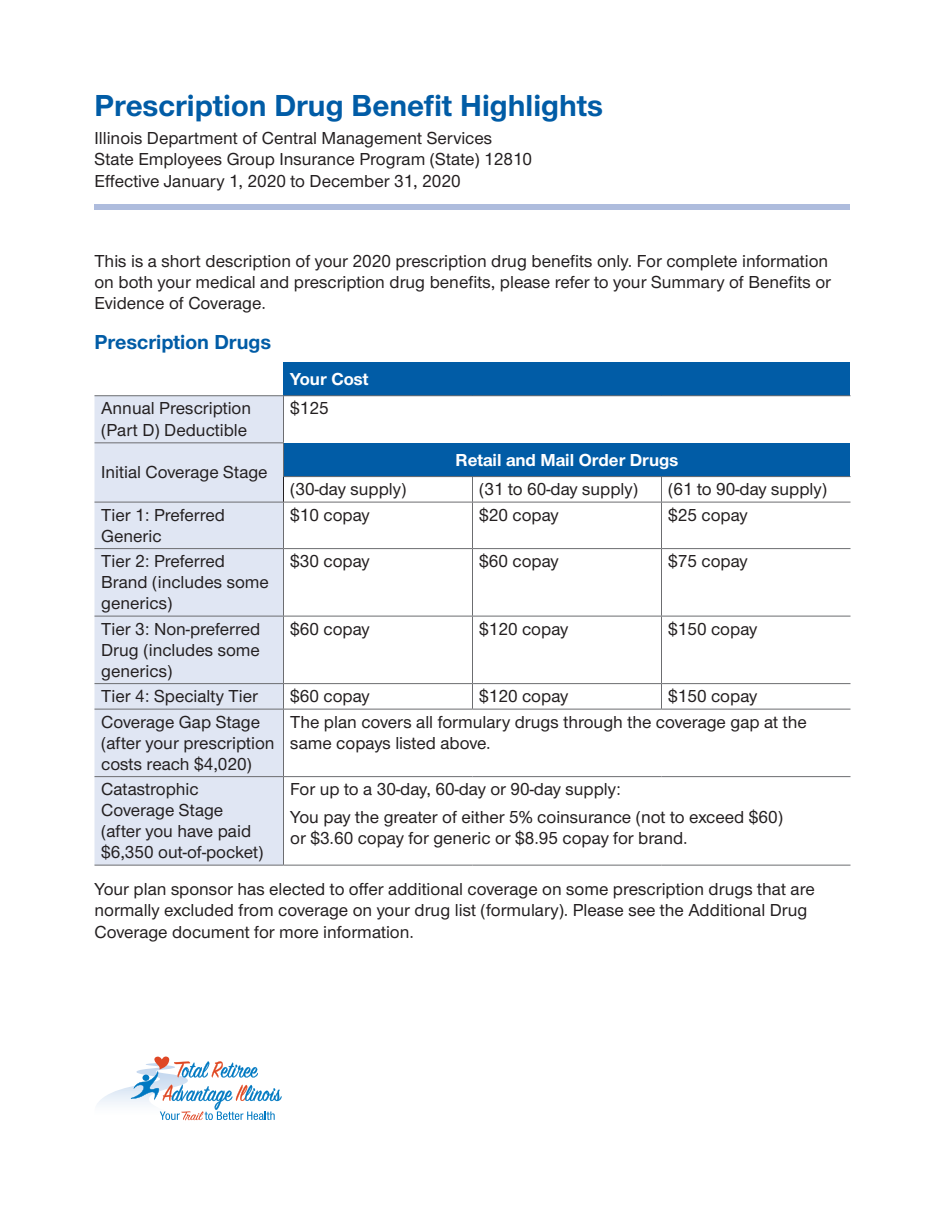
<style>
.page{position:relative;width:945px;height:1215px;background:#fff}
.page>*{position:absolute;margin:0;border:0;box-sizing:border-box;transform-origin:0 0}
.t1{font:700 31.5px "UHC Sans";color:#015ca6}
.t2{font:700 21px "UHC Sans";color:#015ca6}
.t3{font:500 18px/21px "UHC Sans";color:#231f20}
.t4{font:700 18px "UHC Sans";color:#fff}
</style>
<div class="page">
<div style="left:284px;top:362px;width:566px;height:34px;background:#015ca6"></div>
<svg style="left:94px;top:396px;width:189px;height:469px;background:#e1e6f2"></svg>
<div style="left:284px;top:443px;width:566px;height:34px;background:#015ca6"></div>
<hr style="left:94px;top:395px;width:190px;height:1px;background:#6c6d70">
<hr style="left:284px;top:395px;width:188px;height:1px;background:#6c6d70">
<hr style="left:283px;top:396px;width:1px;height:46px;background:#6c6d70">
<hr style="left:472px;top:395px;width:190px;height:1px;background:#6c6d70">
<hr style="left:662px;top:395px;width:188px;height:1px;background:#6c6d70">
<hr style="left:283px;top:476px;width:189px;height:1px;background:#6c6d70">
<hr style="left:472px;top:476px;width:190px;height:1px;background:#6c6d70">
<svg style="left:472px;top:477px;width:1px;height:25px"></svg>
<hr style="left:662px;top:476px;width:188px;height:1px;background:#6c6d70">
<svg style="left:661px;top:477px;width:1px;height:25px"></svg>
<hr style="left:94px;top:502px;width:190px;height:1px;background:#6c6d70">
<hr style="left:284px;top:502px;width:188px;height:1px;background:#6c6d70">
<hr style="left:283px;top:502px;width:1px;height:46px;background:#6c6d70">
<hr style="left:472px;top:502px;width:190px;height:1px;background:#6c6d70">
<hr style="left:472px;top:502px;width:1px;height:46px;background:#6c6d70">
<hr style="left:662px;top:502px;width:188px;height:1px;background:#6c6d70">
<hr style="left:661px;top:502px;width:1px;height:46px;background:#6c6d70">
<hr style="left:94px;top:548px;width:190px;height:1px;background:#6c6d70">
<hr style="left:284px;top:548px;width:188px;height:1px;background:#6c6d70">
<hr style="left:283px;top:549px;width:1px;height:67px;background:#6c6d70">
<hr style="left:472px;top:548px;width:190px;height:1px;background:#6c6d70">
<hr style="left:472px;top:549px;width:1px;height:67px;background:#6c6d70">
<hr style="left:662px;top:548px;width:188px;height:1px;background:#6c6d70">
<hr style="left:661px;top:549px;width:1px;height:67px;background:#6c6d70">
<hr style="left:94px;top:616px;width:190px;height:1px;background:#6c6d70">
<hr style="left:284px;top:616px;width:188px;height:1px;background:#6c6d70">
<hr style="left:283px;top:616px;width:1px;height:67px;background:#6c6d70">
<hr style="left:472px;top:616px;width:190px;height:1px;background:#6c6d70">
<hr style="left:472px;top:616px;width:1px;height:67px;background:#6c6d70">
<hr style="left:662px;top:616px;width:188px;height:1px;background:#6c6d70">
<hr style="left:661px;top:616px;width:1px;height:67px;background:#6c6d70">
<hr style="left:94px;top:683px;width:190px;height:1px;background:#6c6d70">
<hr style="left:284px;top:683px;width:188px;height:1px;background:#6c6d70">
<svg style="left:283px;top:684px;width:1px;height:25px"></svg>
<hr style="left:472px;top:683px;width:190px;height:1px;background:#6c6d70">
<svg style="left:472px;top:684px;width:1px;height:25px"></svg>
<hr style="left:662px;top:683px;width:188px;height:1px;background:#6c6d70">
<svg style="left:661px;top:684px;width:1px;height:25px"></svg>
<hr style="left:94px;top:709px;width:190px;height:1px;background:#6c6d70">
<hr style="left:284px;top:709px;width:188px;height:1px;background:#6c6d70">
<hr style="left:283px;top:709px;width:1px;height:67px;background:#6c6d70">
<hr style="left:472px;top:709px;width:190px;height:1px;background:#6c6d70">
<hr style="left:662px;top:709px;width:188px;height:1px;background:#6c6d70">
<hr style="left:94px;top:776px;width:190px;height:1px;background:#6c6d70">
<hr style="left:284px;top:776px;width:188px;height:1px;background:#6c6d70">
<hr style="left:283px;top:777px;width:1px;height:88px;background:#6c6d70">
<hr style="left:472px;top:776px;width:190px;height:1px;background:#6c6d70">
<hr style="left:662px;top:776px;width:188px;height:1px;background:#6c6d70">
<hr style="left:94px;top:865px;width:190px;height:1px;background:#6c6d70">
<hr style="left:284px;top:865px;width:188px;height:1px;background:#6c6d70">
<hr style="left:472px;top:865px;width:190px;height:1px;background:#6c6d70">
<hr style="left:662px;top:865px;width:188px;height:1px;background:#6c6d70">
<hr style="left:94px;top:442px;width:190px;height:1px;background:#6c6d70">
<hr style="left:283px;top:443px;width:1px;height:33px;background:#6c6d70">
<svg style="left:283px;top:477px;width:1px;height:25px"></svg>
<div style="left:94px;top:204px;width:756px;height:5px;background:#aebcdd"></div>
<img style="left:97px;top:1086px;width:34px;height:19px">
<svg style="left:131px;top:1057px;width:151px;height:63px"></svg>
<h1 class="t1" style="left:94px;top:84px;width:510px">Prescription Drug Benefit Highlights</h1>
<p class="t3" style="left:94px;top:126px;width:439px;line-height:21.6px">Illinois Department of Central Management Services<br>State Employees Group Insurance Program (State) 12810<br>Effective January 1, 2020 to December 31, 2020</p>
<p class="t3" style="left:94px;top:249px;width:738px">This is a short description of your 2020 prescription drug benefits only. For complete information on both your medical and prescription drug benefits, please refer to your Summary of Benefits or<br>Evidence of Coverage.</p>
<p class="t2" style="left:94px;top:328px;width:178px">Prescription Drugs</p>
<p class="t4" style="left:290px;top:367px;width:80px">Your Cost</p>
<p class="t3" style="left:101px;top:397px;width:151px;line-height:21.6px">Annual Prescription (Part D) Deductible</p>
<p class="t3" style="left:290px;top:397px;width:40px">$125</p>
<p class="t3" style="left:101px;top:461px;width:168px">Initial Coverage Stage</p>
<p class="t4" style="left:455px;top:448px;width:225px">Retail and Mail Order Drugs</p>
<p class="t3" style="left:290px;top:478px;width:118px">(30-day supply)</p>
<p class="t3" style="left:479px;top:478px;width:160px">(31 to 60-day supply)</p>
<p class="t3" style="left:668px;top:478px;width:160px">(61 to 90-day supply)</p>
<p class="t3" style="left:101px;top:504px;width:125px">Tier 1: Preferred<br>Generic</p>
<p class="t3" style="left:290px;top:504px;width:81px">$10 copay</p>
<p class="t3" style="left:479px;top:504px;width:81px">$20 copay</p>
<p class="t3" style="left:668px;top:504px;width:81px">$25 copay</p>
<p class="t3" style="left:101px;top:550px;width:169px">Tier 2: Preferred<br>Brand (includes some generics)</p>
<p class="t3" style="left:290px;top:550px;width:81px">$30 copay</p>
<p class="t3" style="left:479px;top:550px;width:81px">$60 copay</p>
<p class="t3" style="left:668px;top:550px;width:81px">$75 copay</p>
<p class="t3" style="left:101px;top:618px;width:161px;text-align:justify">Tier 3: Non-preferred Drug (includes some generics)</p>
<p class="t3" style="left:290px;top:618px;width:81px">$60 copay</p>
<p class="t3" style="left:479px;top:618px;width:91px">$120 copay</p>
<p class="t3" style="left:668px;top:618px;width:91px">$150 copay</p>
<p class="t3" style="left:101px;top:685px;width:158px">Tier 4: Specialty Tier</p>
<p class="t3" style="left:290px;top:685px;width:81px">$60 copay</p>
<p class="t3" style="left:479px;top:685px;width:91px">$120 copay</p>
<p class="t3" style="left:668px;top:685px;width:91px">$150 copay</p>
<p class="t3" style="left:101px;top:711px;width:175px">Coverage Gap Stage (after your prescription costs reach $4,020)</p>
<p class="t3" style="left:290px;top:711px;width:518px">The plan covers all formulary drugs through the coverage gap at the same copays listed above.</p>
<p class="t3" style="left:101px;top:778px;width:164px">Catastrophic<br>Coverage Stage (after you have paid $6,350 out-of-pocket)</p>
<p class="t3" style="left:290px;top:775px;width:494px;line-height:27.8px">For up to a 30-day, 60-day or 90-day supply:<br>You pay the greater of either 5% coinsurance (not to exceed $60)</p>
<p class="t3" style="left:290px;top:827px;width:399px">or $3.60 copay for generic or $8.95 copay for brand.</p>
<p class="t3" style="left:94px;top:877px;width:722px;line-height:21.6px">Your plan sponsor has elected to offer additional coverage on some prescription drugs that are normally excluded from coverage on your drug list (formulary). Please see the Additional Drug<br>Coverage document for more information.</p>
</div>
